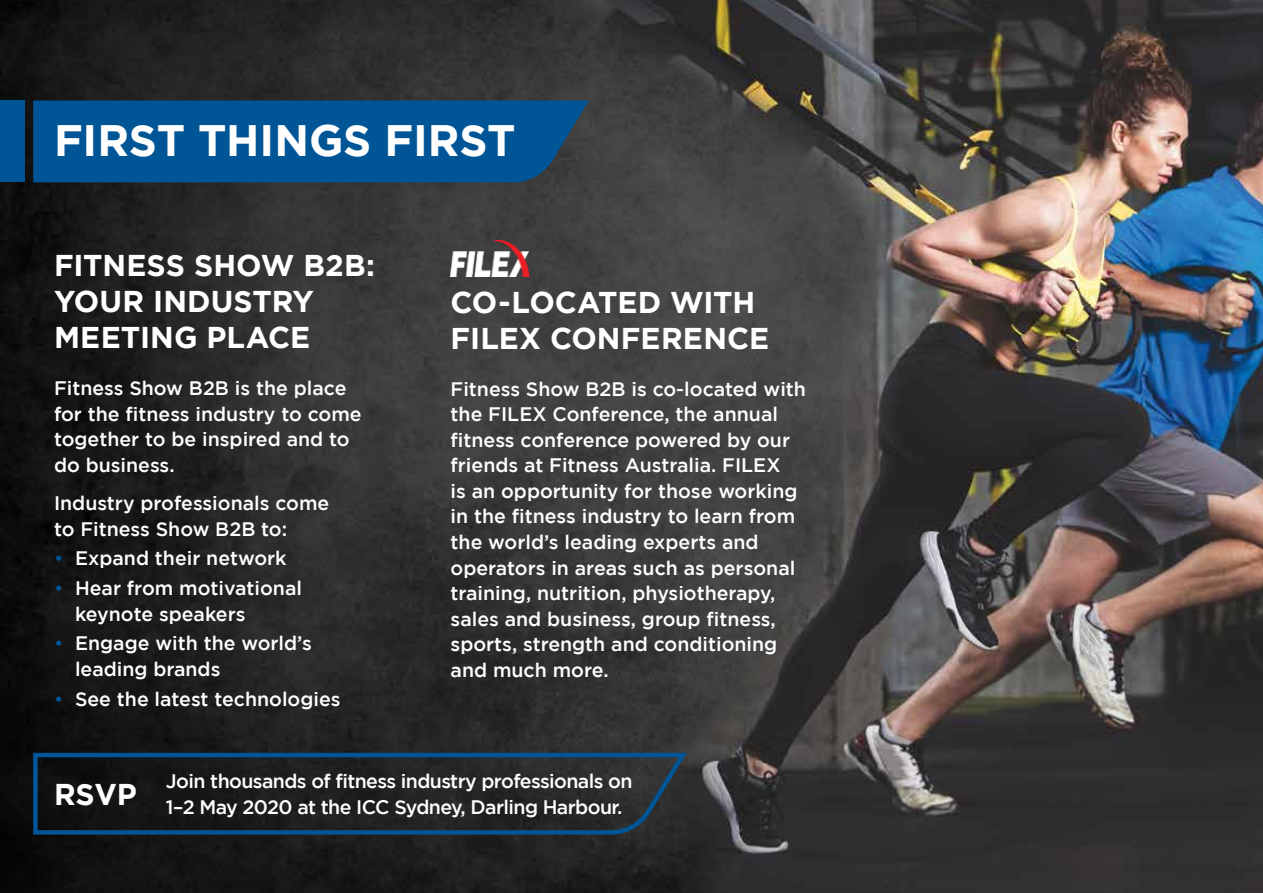
<style>
.page{position:relative;width:1263px;height:893px;background:#fff}
.page>*{position:absolute;margin:0;border:0;box-sizing:border-box;transform-origin:0 0}
.t1{font:700 43.95px "Gotham";letter-spacing:-.005em;color:#fff}
.t2{font:700 30px/36px "Gotham";color:#fff}
.t3{font:500 19.5px/25.5px "Gotham";color:#fff}
.t4{font:500 19.5px/25.5px "Gotham";letter-spacing:-.03em;color:#fff}
.s1{font-weight:400;color:#005596}
</style>
<div class="page">
<img style="left:0;top:0;width:1263px;height:893px">
<img style="left:451px;top:240px;width:89px;height:37px">
<div style="left:0;top:101px;width:25px;height:81px;background:#005596"></div>
<div style="left:33px;top:101px;width:556px;height:81px;background:#005596"></div>
<svg style="left:31px;top:751px;width:660px;height:86px;background:#1c252d"></svg>
<h1 class="t1" style="left:54px;top:115px;width:463px">FIRST THINGS FIRST</h1>
<h2 class="t2" style="left:54px;top:247px;width:322px">FITNESS SHOW B2B:<br>YOUR INDUSTRY<br>MEETING PLACE</h2>
<p class="t3" style="left:54px;top:375px;width:309px">Fitness Show B2B is the place for the fitness industry to come together to be inspired and to do business.</p>
<p class="t3" style="left:54px;top:490px;width:277px">Industry professionals come to Fitness Show B2B to:</p>
<p class="t3" style="left:54px;top:545px;width:234px"><span class="s1">•</span> Expand their network</p>
<p class="t3" style="left:75px;top:575px;width:229px;text-indent:-21px"><span class="s1">•</span> Hear from motivational keynote speakers</p>
<p class="t3" style="left:75px;top:630px;width:238px;text-indent:-21px"><span class="s1">•</span> Engage with the world’s leading brands</p>
<p class="t3" style="left:54px;top:685px;width:288px"><span class="s1">•</span> See the latest technologies</p>
<h2 class="t2" style="left:451px;top:284px;width:320px">CO-LOCATED WITH<br>FILEX CONFERENCE</h2>
<p class="t3" style="left:451px;top:376px;width:357px">Fitness Show B2B is co-located with the FILEX Conference, the annual fitness conference powered by our friends at Fitness Australia. FILEX<br>is an opportunity for those working in the fitness industry to learn from the world’s leading experts and operators in areas such as personal training, nutrition, physiotherapy, sales and business, group fitness, sports, strength and conditioning and much more.</p>
<h2 class="t2" style="left:54px;top:775px;width:84px">RSVP</h2>
<p class="t4" style="left:166px;top:768px;width:468px">Join thousands of fitness industry professionals on<br>1–2 May 2020 at the ICC Sydney, Darling Harbour.</p>
</div>
